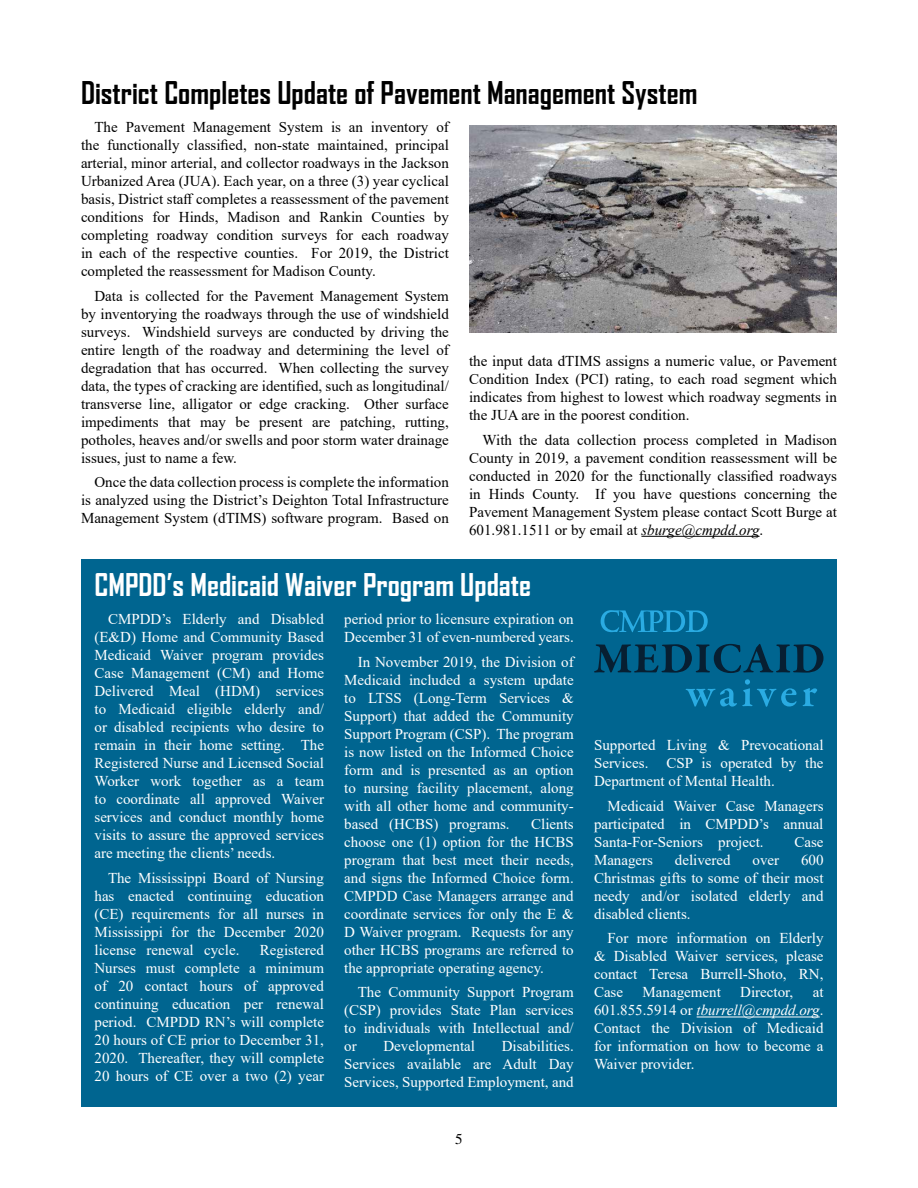
<style>
.page{position:relative;width:918px;height:1188px;background:#fff}
.page>*{position:absolute;margin:0;border:0;box-sizing:border-box;transform-origin:0 0}
.t1{font:700 30px "Agency FB";color:#000}
.t2{font:700 30px "Agency FB";color:#fff}
.t3{font:15px/18px "Times New Roman";color:#fff;text-align:justify}
.t4{font:15px/18px "Times New Roman";color:#000;text-align:justify}
.t5{font:15px "Times LT Std";color:#000}
.s1{font-style:italic}
</style>
<div class="page">
<div style="left:81px;top:559px;width:756px;height:548px;background:#006590"></div>
<hr style="left:697px;top:1017px;width:123px;height:1px;background:#fff">
<hr style="left:641px;top:536px;width:119px;height:1px;background:#000">
<img style="left:469px;top:125px;width:368px;height:208px">
<svg style="left:686px;top:679px;width:111px;height:28px"></svg>
<svg style="left:803px;top:688px;width:14px;height:18px"></svg>
<svg style="left:594px;top:644px;width:230px;height:29px"></svg>
<svg style="left:601px;top:610px;width:107px;height:22px"></svg>
<h1 class="t1" style="left:81px;top:74px;width:618px">District Completes Update of Pavement Management System</h1>
<p class="t4" style="left:81px;top:117px;width:369px;text-indent:14px">The Pavement Management System is an inventory of the functionally classified, non-state maintained, principal arterial, minor arterial, and collector roadways in the Jackson Urbanized Area (JUA). Each year, on a three (3) year cyclical basis, District staff completes a reassessment of the pavement conditions for Hinds, Madison and Rankin Counties by completing roadway condition surveys for each roadway in each of the respective counties. For 2019, the District completed the reassessment for Madison County.</p>
<p class="t4" style="left:81px;top:286px;width:369px;text-indent:14px">Data is collected for the Pavement Management System by inventorying the roadways through the use of windshield surveys. Windshield surveys are conducted by driving the entire length of the roadway and determining the level of degradation that has occurred. When collecting the survey data, the types of cracking are identified, such as longitudinal/ transverse line, alligator or edge cracking. Other surface impediments that may be present are patching, rutting, potholes, heaves and/or swells and poor storm water drainage issues, just to name a few.</p>
<p class="t4" style="left:81px;top:473px;width:369px;text-indent:14px">Once the data collection process is complete the information is analyzed using the District’s Deighton Total Infrastructure Management System (dTIMS) software program. Based on</p>
<p class="t4" style="left:469px;top:351px;width:369px">the input data dTIMS assigns a numeric value, or Pavement Condition Index (PCI) rating, to each road segment which indicates from highest to lowest which roadway segments in the JUA are in the poorest condition.</p>
<p class="t4" style="left:469px;top:430px;width:369px;text-indent:14px">With the data collection process completed in Madison County in 2019, a pavement condition reassessment will be conducted in 2020 for the functionally classified roadways in Hinds County. If you have questions concerning the Pavement Management System please contact Scott Burge at 601.981.1511 or by email at <span class="s1">sburge@cmpdd.org</span>.</p>
<h1 class="t2" style="left:94px;top:566px;width:438px">CMPDD’s Medicaid Waiver Program Update</h1>
<p class="t3" style="left:94px;top:609px;width:231px;text-indent:14px">CMPDD’s Elderly and Disabled (E&amp;D) Home and Community Based Medicaid Waiver program provides Case Management (CM) and Home Delivered Meal (HDM) services to Medicaid eligible elderly and/ or disabled recipients who desire to remain in their home setting. The Registered Nurse and Licensed Social Worker work together as a team to coordinate all approved Waiver services and conduct monthly home visits to assure the approved services are meeting the clients’ needs.</p>
<p class="t3" style="left:94px;top:868px;width:231px;text-indent:14px">The Mississippi Board of Nursing has enacted continuing education (CE) requirements for all nurses in Mississippi for the December 2020 license renewal cycle.</p>
<p class="t3" style="left:344px;top:609px;width:231px">period prior to licensure expiration on<br>December 31 of even-numbered years.</p>
<p class="t3" style="left:344px;top:652px;width:231px;text-indent:14px">In November 2019, the Division of Medicaid included a system update to LTSS (Long-Term Services &amp; Support) that added the Community Support Program (CSP). The program is now listed on the Informed Choice form and is presented as an option to nursing facility placement, along with all other home and community&shy;based (HCBS) programs.</p>
<p class="t3" style="left:344px;top:814px;width:231px;text-indent:187px">Clients choose one (1) option for the HCBS program that best meet their needs, and signs the Informed Choice form.<br>CMPDD Case Managers arrange and coordinate services for only the E &amp; D Waiver program. Requests for any other HCBS programs are referred to the appropriate operating agency.</p>
<p class="t3" style="left:344px;top:983px;width:231px;text-indent:14px">The Community Support Program (CSP) provides State Plan services to individuals with Intellectual and/ or</p>
<p class="t3" style="left:94px;top:940px;width:231px;text-indent:165px">Registered Nurses must complete a minimum of 20 contact hours of approved continuing education per renewal period. CMPDD RN’s will complete 20 hours of CE prior to December 31, 2020. Thereafter, they will complete 20 hours of CE over a two (2) year</p>
<p class="t3" style="left:344px;top:1037px;width:231px;text-indent:157px">Disabilities.<br>Services available are Adult Day Services, Supported Employment, and</p>
<p class="t3" style="left:383px;top:1037px;width:93px">Developmental</p>
<p class="t5" style="left:455px;top:1131px;width:9px">5</p>
<p class="t3" style="left:594px;top:735px;width:231px">Supported Living &amp; Prevocational Services. CSP is operated by the Department of Mental Health.</p>
<p class="t3" style="left:594px;top:796px;width:231px;text-indent:14px">Medicaid Waiver Case Managers participated in CMPDD’s annual Santa-For-Seniors project.</p>
<p class="t3" style="left:794px;top:832px;width:31px">Case</p>
<p class="t3" style="left:594px;top:850px;width:61px">Managers</p>
<p class="t3" style="left:675px;top:850px;width:57px">delivered</p>
<p class="t3" style="left:753px;top:850px;width:28px">over</p>
<p class="t3" style="left:594px;top:850px;width:231px;text-indent:207px">600<br>Christmas gifts to some of their most needy and/or isolated elderly and disabled clients.</p>
<p class="t3" style="left:594px;top:929px;width:231px;text-indent:14px">For more information on Elderly &amp; Disabled Waiver services, please contact Teresa Burrell-Shoto, RN, Case</p>
<p class="t3" style="left:643px;top:983px;width:80px">Management</p>
<p class="t3" style="left:740px;top:983px;width:55px">Director,</p>
<p class="t3" style="left:594px;top:983px;width:231px;text-indent:219px">at 601.855.5914 or <span class="s1">tburrell@cmpdd.org</span>.<br>Contact the Division of Medicaid for information on how to become a Waiver provider.</p>
</div>
